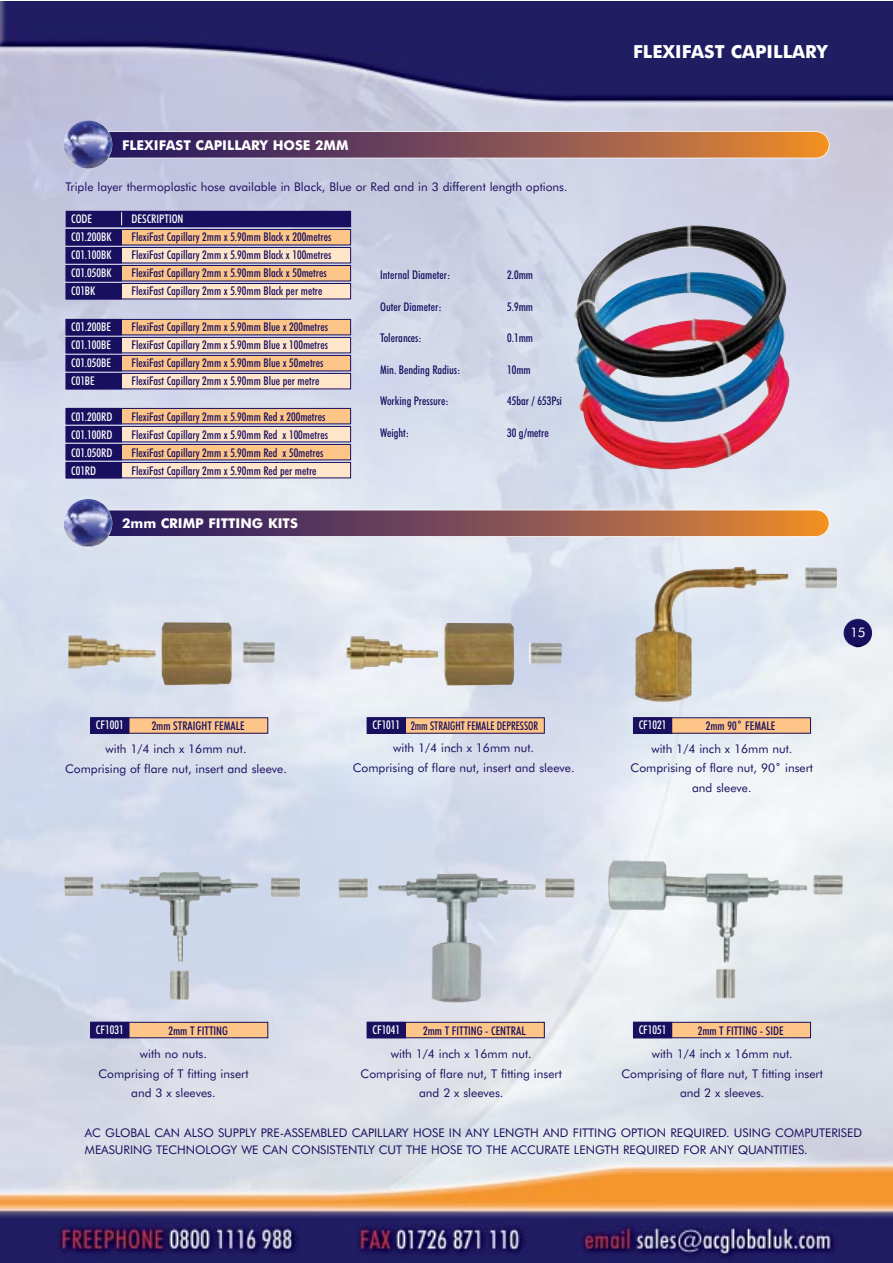
<style>
.page{position:relative;width:893px;height:1263px;background:#fff}
.page>*{position:absolute;margin:0;border:0;box-sizing:border-box;transform-origin:0 0}
.t1{font:700 18px "Futura BT";color:#fff}
.t2{font:700 13.5px "Futura BT";color:#fff}
.t3{font:13.2px "Futura BT";color:#fff}
.t4{font:500 condensed 12px "Futura BT";color:#190f5f}
.t5{font:12px/19.5px "Futura BT";color:#190f5f;text-align:center}
.t6{font:500 condensed 12px "Futura BT";color:#fff}
.t7{font:500 condensed 12px "Futura BT";color:#190f5f;scale:.9 1}
.s1{color:#fff}
</style>
<div class="page">
<img style="left:0;top:2px;width:892px;height:1261px">
<svg style="left:110px;top:132px;width:719px;height:26px;background:#814f51"></svg>
<div style="left:73px;top:131px;width:756px;height:27px;border:2px solid #fff;border-radius:14px"></div>
<img style="left:64px;top:121px;width:48px;height:48px;border-radius:50%">
<img style="left:572px;top:225px;width:218px;height:245px">
<img style="left:100px;top:860px;width:707px;height:144px">
<img style="left:635px;top:567px;width:203px;height:136px">
<img style="left:68px;top:622px;width:494px;height:64px">
<svg style="left:110px;top:510px;width:719px;height:26px;background:#824f51"></svg>
<div style="left:73px;top:510px;width:756px;height:27px;border:2px solid #fff;border-radius:14px"></div>
<img style="left:64px;top:499px;width:48px;height:48px;border-radius:50%">
<img style="left:843px;top:619px;width:29px;height:28px;border-radius:50%">
<div style="left:66px;top:211px;width:284px;height:16px;background:#190f5f"></div>
<div style="left:66px;top:230px;width:284px;height:15px;background:#fdc588"></div>
<div style="left:66px;top:229px;width:285px;height:16px;border:1px solid #190f5f"></div>
<div style="left:66px;top:230px;width:55px;height:15px;background:#190f5f"></div>
<div style="left:66px;top:229px;width:55px;height:16px;border:1px solid #190f5f"></div>
<div style="left:66px;top:248px;width:284px;height:15px;background:#ffe6cb"></div>
<div style="left:66px;top:247px;width:285px;height:16px;border:1px solid #190f5f"></div>
<div style="left:66px;top:248px;width:55px;height:15px;background:#190f5f"></div>
<div style="left:66px;top:247px;width:55px;height:16px;border:1px solid #190f5f"></div>
<div style="left:66px;top:266px;width:284px;height:15px;background:#fdc588"></div>
<div style="left:66px;top:265px;width:285px;height:16px;border:1px solid #190f5f"></div>
<div style="left:66px;top:266px;width:55px;height:15px;background:#190f5f"></div>
<div style="left:66px;top:265px;width:55px;height:16px;border:1px solid #190f5f"></div>
<div style="left:66px;top:284px;width:284px;height:15px;background:#ffe6cb"></div>
<div style="left:66px;top:283px;width:285px;height:16px;border:1px solid #190f5f"></div>
<div style="left:66px;top:284px;width:55px;height:15px;background:#190f5f"></div>
<div style="left:66px;top:283px;width:55px;height:16px;border:1px solid #190f5f"></div>
<div style="left:66px;top:319px;width:284px;height:16px;background:#fdc588"></div>
<div style="left:66px;top:319px;width:285px;height:16px;border:1px solid #190f5f"></div>
<div style="left:66px;top:319px;width:55px;height:16px;background:#190f5f"></div>
<div style="left:66px;top:337px;width:284px;height:16px;background:#ffe6cb"></div>
<div style="left:66px;top:337px;width:285px;height:16px;border:1px solid #190f5f"></div>
<div style="left:66px;top:337px;width:55px;height:16px;background:#190f5f"></div>
<div style="left:66px;top:355px;width:284px;height:16px;background:#fdc588"></div>
<div style="left:66px;top:355px;width:285px;height:16px;border:1px solid #190f5f"></div>
<div style="left:66px;top:355px;width:55px;height:16px;background:#190f5f"></div>
<div style="left:66px;top:373px;width:284px;height:16px;background:#ffe6cb"></div>
<div style="left:66px;top:373px;width:285px;height:16px;border:1px solid #190f5f"></div>
<div style="left:66px;top:373px;width:55px;height:16px;background:#190f5f"></div>
<div style="left:66px;top:408px;width:284px;height:16px;background:#fdc588"></div>
<div style="left:66px;top:408px;width:285px;height:16px;border:1px solid #190f5f"></div>
<div style="left:66px;top:408px;width:55px;height:16px;background:#190f5f"></div>
<div style="left:66px;top:426px;width:284px;height:16px;background:#ffe6cb"></div>
<div style="left:66px;top:426px;width:285px;height:16px;border:1px solid #190f5f"></div>
<div style="left:66px;top:426px;width:55px;height:16px;background:#190f5f"></div>
<div style="left:66px;top:444px;width:284px;height:16px;background:#fdc588"></div>
<div style="left:66px;top:444px;width:285px;height:16px;border:1px solid #190f5f"></div>
<div style="left:66px;top:444px;width:55px;height:16px;background:#190f5f"></div>
<div style="left:66px;top:462px;width:284px;height:16px;background:#ffe6cb"></div>
<div style="left:66px;top:462px;width:285px;height:16px;border:1px solid #190f5f"></div>
<div style="left:66px;top:462px;width:55px;height:16px;background:#190f5f"></div>
<svg style="left:121px;top:212px;width:1px;height:13px"></svg>
<div style="left:91px;top:718px;width:177px;height:15px;background:#fdc588"></div>
<div style="left:91px;top:718px;width:38px;height:15px;background:#190f5f"></div>
<div style="left:367px;top:718px;width:177px;height:15px;background:#fdc588"></div>
<div style="left:367px;top:718px;width:38px;height:15px;background:#190f5f"></div>
<div style="left:633px;top:718px;width:177px;height:15px;background:#fdc588"></div>
<div style="left:633px;top:718px;width:38px;height:15px;background:#190f5f"></div>
<div style="left:91px;top:1022px;width:177px;height:16px;background:#fdc588"></div>
<div style="left:90px;top:1022px;width:178px;height:16px;border:1px solid #190f5f"></div>
<div style="left:91px;top:1022px;width:38px;height:16px;background:#190f5f"></div>
<div style="left:367px;top:1022px;width:177px;height:16px;background:#fdc588"></div>
<div style="left:367px;top:1022px;width:177px;height:16px;border:1px solid #190f5f"></div>
<div style="left:367px;top:1022px;width:38px;height:16px;background:#190f5f"></div>
<div style="left:633px;top:1022px;width:177px;height:16px;background:#fdc588"></div>
<div style="left:633px;top:1022px;width:177px;height:16px;border:1px solid #190f5f"></div>
<div style="left:633px;top:1022px;width:38px;height:16px;background:#190f5f"></div>
<p class="t2" style="left:122px;top:140px;width:228px">FLEXIFAST CAPILLARY HOSE 2MM</p>
<p class="t5" style="left:66px;top:178px;width:503px">Triple layer thermoplastic hose available in Black, Blue or Red and in 3 different length options.</p>
<p class="t6" style="left:71px;top:214px;width:23px">CODE</p>
<p class="t6" style="left:131px;top:214px;width:53px">DESCRIPTION</p>
<p class="t6" style="left:71px;top:232px;width:42px">C01.200BK</p>
<p class="t4" style="left:131px;top:232px;width:201px">FlexiFast Capillary 2mm x 5.90mm Black x 200metres</p>
<p class="t6" style="left:71px;top:250px;width:42px">C01.100BK</p>
<p class="t4" style="left:131px;top:250px;width:201px">FlexiFast Capillary 2mm x 5.90mm Black x 100metres</p>
<p class="t6" style="left:71px;top:268px;width:42px">C01.050BK</p>
<p class="t4" style="left:131px;top:268px;width:197px">FlexiFast Capillary 2mm x 5.90mm Black x 50metres</p>
<p class="t6" style="left:71px;top:286px;width:26px">C01BK</p>
<p class="t4" style="left:131px;top:286px;width:192px">FlexiFast Capillary 2mm x 5.90mm Black per metre</p>
<p class="t6" style="left:71px;top:322px;width:41px">C01.200BE</p>
<p class="t4" style="left:131px;top:322px;width:198px">FlexiFast Capillary 2mm x 5.90mm Blue x 200metres</p>
<p class="t6" style="left:71px;top:340px;width:41px">C01.100BE</p>
<p class="t4" style="left:131px;top:340px;width:198px">FlexiFast Capillary 2mm x 5.90mm Blue x 100metres</p>
<p class="t6" style="left:71px;top:358px;width:41px">C01.050BE</p>
<p class="t4" style="left:131px;top:358px;width:193px">FlexiFast Capillary 2mm x 5.90mm Blue x 50metres</p>
<p class="t6" style="left:71px;top:376px;width:25px">C01BE</p>
<p class="t4" style="left:131px;top:376px;width:189px">FlexiFast Capillary 2mm x 5.90mm Blue per metre</p>
<p class="t6" style="left:71px;top:412px;width:43px">C01.200RD</p>
<p class="t4" style="left:131px;top:412px;width:195px">FlexiFast Capillary 2mm x 5.90mm Red x 200metres</p>
<p class="t6" style="left:71px;top:430px;width:43px">C01.100RD</p>
<p class="t4" style="left:131px;top:430px;width:198px">FlexiFast Capillary 2mm x 5.90mm Red x 100metres</p>
<p class="t6" style="left:71px;top:448px;width:43px">C01.050RD</p>
<p class="t4" style="left:131px;top:448px;width:193px">FlexiFast Capillary 2mm x 5.90mm Red x 50metres</p>
<p class="t6" style="left:71px;top:466px;width:26px">C01RD</p>
<p class="t4" style="left:131px;top:466px;width:187px">FlexiFast Capillary 2mm x 5.90mm Red per metre</p>
<p class="t2" style="left:122px;top:518px;width:177px">2mm CRIMP FITTING KITS</p>
<p class="t4" style="left:380px;top:271px;width:72px">Internal Diameter:</p>
<p class="t4" style="left:507px;top:271px;width:27px">2.0mm</p>
<p class="t4" style="left:380px;top:302px;width:63px">Outer Diameter:</p>
<p class="t4" style="left:507px;top:302px;width:27px">5.9mm</p>
<p class="t4" style="left:380px;top:334px;width:43px">Tolerances:</p>
<p class="t4" style="left:507px;top:334px;width:27px">0.1mm</p>
<p class="t4" style="left:380px;top:365px;width:82px">Min. Bending Radius:</p>
<p class="t4" style="left:507px;top:365px;width:25px">10mm</p>
<p class="t4" style="left:380px;top:397px;width:70px">Working Pressure:</p>
<p class="t4" style="left:507px;top:397px;width:56px">45bar / 653Psi</p>
<p class="t4" style="left:380px;top:428px;width:31px">Weight:</p>
<p class="t4" style="left:507px;top:428px;width:43px">30 g/metre</p>
<h1 class="t1" style="left:633px;top:45px;width:196px">FLEXIFAST CAPILLARY</h1>
<p class="t6" style="left:96px;top:720px;width:29px">CF1001</p>
<p class="t4" style="left:152px;top:722px;width:95px">2mm STRAIGHT FEMALE</p>
<p class="t7" style="left:372px;top:722px;width:186px"><span class="s1">CF1011</span> 2mm STRAIGHT FEMALE DEPRESSOR</p>
<p class="t6" style="left:638px;top:720px;width:29px">CF1021</p>
<p class="t4" style="left:705px;top:722px;width:71px">2mm 90˚ FEMALE</p>
<p class="t5" style="left:65px;top:740px;width:223px">with 1/4 inch x 16mm nut.<br>Comprising of flare nut, insert and sleeve.</p>
<p class="t5" style="left:353px;top:740px;width:223px">with 1/4 inch x 16mm nut.<br>Comprising of flare nut, insert and sleeve.</p>
<p class="t5" style="left:630px;top:740px;width:184px">with 1/4 inch x 16mm nut.<br>Comprising of flare nut, 90˚ insert and sleeve.</p>
<p class="t3" style="left:850px;top:628px;width:17px">15</p>
<p class="t6" style="left:96px;top:1025px;width:29px">CF1031</p>
<p class="t4" style="left:168px;top:1026px;width:61px">2mm T FITTING</p>
<p class="t6" style="left:372px;top:1025px;width:29px">CF1041</p>
<p class="t4" style="left:423px;top:1026px;width:104px">2mm T FITTING - CENTRAL</p>
<p class="t6" style="left:638px;top:1025px;width:29px">CF1051</p>
<p class="t4" style="left:697px;top:1026px;width:87px">2mm T FITTING - SIDE</p>
<p class="t5" style="left:98px;top:1045px;width:151px">with no nuts.<br>Comprising of T fitting insert and 3 x sleeves.</p>
<p class="t5" style="left:360px;top:1045px;width:203px">with 1/4 inch x 16mm nut.<br>Comprising of flare nut, T fitting insert and 2 x sleeves.</p>
<p class="t5" style="left:621px;top:1045px;width:203px">with 1/4 inch x 16mm nut.<br>Comprising of flare nut, T fitting insert and 2 x sleeves.</p>
<p class="t5" style="left:85px;top:1126px;width:778px;line-height:16.5px;text-align:left">AC GLOBAL CAN ALSO SUPPLY PRE-ASSEMBLED CAPILLARY HOSE IN ANY LENGTH AND FITTING OPTION REQUIRED. USING COMPUTERISED<br>MEASURING TECHNOLOGY WE CAN CONSISTENTLY CUT THE HOSE TO THE ACCURATE LENGTH REQUIRED FOR ANY QUANTITIES.</p>
</div>
